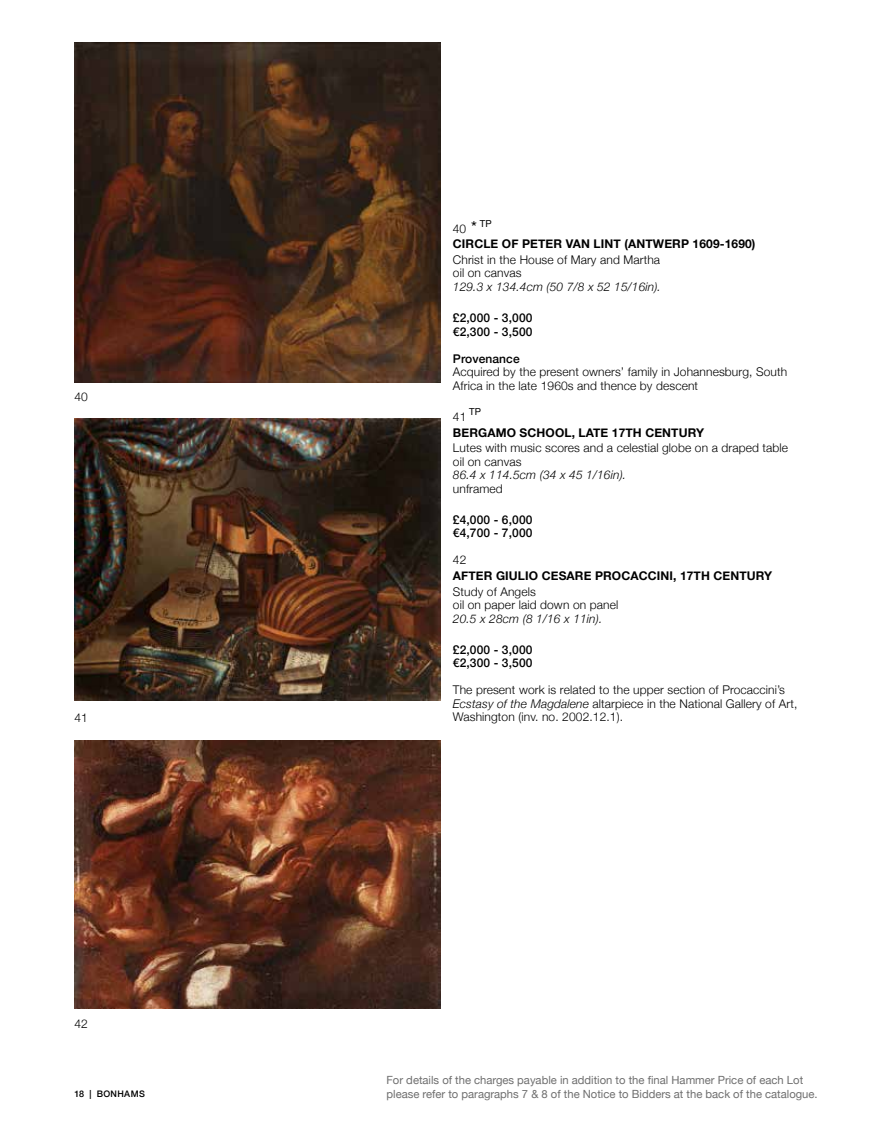
<style>
.page{position:relative;width:893px;height:1127px;background:#fff}
.page>*{position:absolute;margin:0;border:0;box-sizing:border-box;transform-origin:0 0}
.t1{font:300 12px/13.5px "Helvetica Neue";letter-spacing:.01em;color:#000}
.t2{font:700 12px/15.6px "Helvetica Neue";letter-spacing:.01em;color:#000}
.t3{font:500 12px/13.5px "Helvetica Neue";letter-spacing:.01em;color:#000}
.t4{font:italic 300 12px "Helvetica Neue";letter-spacing:.01em;color:#000}
.t5{font:11.25px/13.5px "Helvetica Neue";color:#6f6f6f}
.t6{font:9.6px "Helvetica Neue";color:#000}
.t7{font:500 9px "Helvetica Neue";letter-spacing:.035em;color:#000}
.s1{font-weight:300}
.s2{font-weight:400;font-size:16.5px}
.s3{font-style:italic}
</style>
<div class="page">
<img style="left:74px;top:43px;width:366px;height:339px">
<img style="left:74px;top:418px;width:366px;height:283px">
<img style="left:74px;top:740px;width:366px;height:269px">
<p class="t1" style="left:74px;top:389px;width:15px">40</p>
<p class="t1" style="left:74px;top:709px;width:15px">41</p>
<p class="t1" style="left:74px;top:1015px;width:15px">42</p>
<p class="t7" style="left:74px;top:1087px;width:72px">18 | BONHAMS</p>
<p class="t2" style="left:453px;top:221px;width:304px"><span class="s1">40</span> <span class="s2">*</span> <sup>TP<br></sup>CIRCLE OF PETER VAN LINT (ANTWERP 1609-1690)</p>
<p class="t1" style="left:453px;top:252px;width:209px">Christ in the House of Mary and Martha oil on canvas</p>
<p class="t4" style="left:453px;top:277px;width:210px">129.3 x 134.4cm (50 7/8 x 52 15/16in).</p>
<p class="t3" style="left:453px;top:310px;width:81px">£2,000 - 3,000 €2,300 - 3,500</p>
<p class="t3" style="left:453px;top:351px;width:68px">Provenance</p>
<p class="t1" style="left:453px;top:364px;width:336px">Acquired by the present owners’ family in Johannesburg, South<br>Africa in the late 1960s and thence by descent</p>
<p class="t1" style="left:453px;top:409px;width:15px">41</p>
<p class="t6" style="left:469px;top:405px;width:13px">TP</p>
<p class="t2" style="left:453px;top:425px;width:253px">BERGAMO SCHOOL, LATE 17TH CENTURY</p>
<p class="t1" style="left:453px;top:440px;width:337px">Lutes with music scores and a celestial globe on a draped table oil on canvas</p>
<p class="t4" style="left:453px;top:465px;width:175px">86.4 x 114.5cm (34 x 45 1/16in).</p>
<p class="t1" style="left:453px;top:481px;width:51px">unframed</p>
<p class="t3" style="left:453px;top:512px;width:81px">£4,000 - 6,000 €4,700 - 7,000</p>
<p class="t1" style="left:453px;top:552px;width:15px">42</p>
<p class="t2" style="left:453px;top:568px;width:321px">AFTER GIULIO CESARE PROCACCINI, 17TH CENTURY</p>
<p class="t1" style="left:453px;top:584px;width:167px">Study of Angels<br>oil on paper laid down on panel</p>
<p class="t4" style="left:453px;top:609px;width:151px">20.5 x 28cm (8 1/16 x 11in).</p>
<p class="t3" style="left:453px;top:642px;width:81px">£2,000 - 3,000 €2,300 - 3,500</p>
<p class="t1" style="left:453px;top:682px;width:346px">The present work is related to the upper section of Procaccini’s<br><span class="s3">Ecstasy of the Magdalene</span> altarpiece in the National Gallery of Art,<br>Washington (inv. no. 2002.12.1).</p>
<p class="t5" style="left:387px;top:1074px;width:433px">For details of the charges payable in addition to the final Hammer Price of each Lot please refer to paragraphs 7 &amp; 8 of the Notice to Bidders at the back of the catalogue.</p>
</div>
